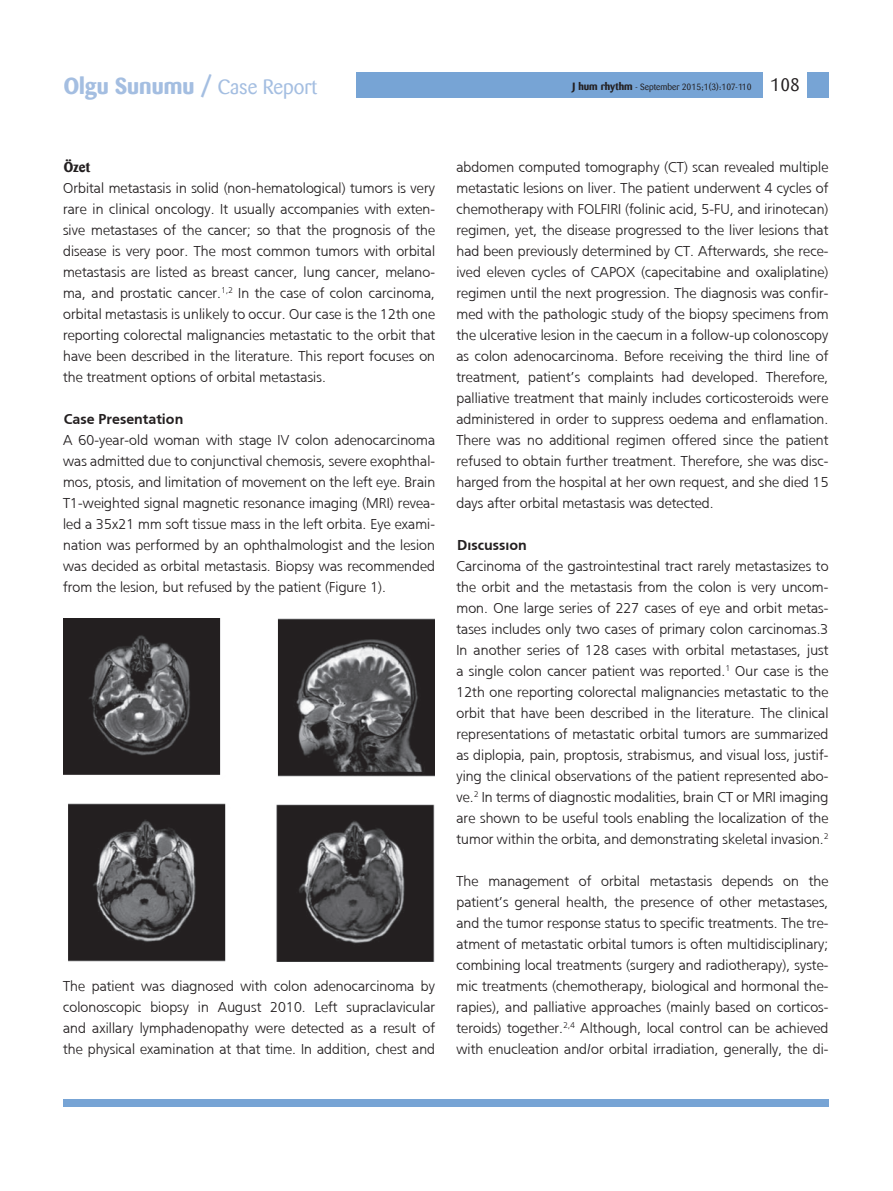
<style>
.page{position:relative;width:893px;height:1191px;background:#fff}
.page>*{position:absolute;margin:0;border:0;box-sizing:border-box;transform-origin:0 0}
.t1{font:700 23.1px "Barmeno";color:#a4bee1}
.t2{font:300 14.25px/21px "Frutiger";color:#231f20;text-align:justify}
.t3{font:700 14.25px "Frutiger";color:#231f20}
.t4{font:700 14.25px "Barmeno";color:#231f20}
.t5{font:9px "Barmeno";color:#231f20}
.s1{font-weight:400;font-size:20.55px}
.s2{font-weight:700;font-size:10.5px}
.s3{font-size:18px}
</style>
<div class="page">
<div style="left:64px;top:1099px;width:765px;height:7px;background:#77a4d5"></div>
<div style="left:356px;top:72px;width:473px;height:26px;background:#77a4d5"></div>
<div style="left:763px;top:70px;width:44px;height:29px;background:#fff"></div>
<img style="left:64px;top:618px;width:371px;height:343px">
<h1 class="t1" style="left:64px;top:72px;width:255px">Olgu Sunumu / <span class="s1">Case Report</span></h1>
<p class="t5" style="left:573px;top:82px;width:229px"><span class="s2">J hum rhythm</span> - September 2015;1(3):107-110 <span class="s3">108</span></p>
<p class="t4" style="left:64px;top:158px;width:28px">Özet</p>
<p class="t2" style="left:64px;top:177px;width:374px">Orbital metastasis in solid (non-hematological) tumors is very rare in clinical oncology. It usually accompanies with exten&shy;sive metastases of the cancer; so that the prognosis of the disease is very poor. The most common tumors with orbital metastasis are listed as breast cancer, lung cancer, melano&shy;ma, and prostatic cancer.<sup>1,2</sup> In the case of colon carcinoma, orbital metastasis is unlikely to occur. Our case is the 12th one reporting colorectal malignancies metastatic to the orbit that have been described in the literature. This report focuses on the treatment options of orbital metastasis.</p>
<p class="t3" style="left:64px;top:411px;width:121px">Case Presentation</p>
<p class="t2" style="left:64px;top:429px;width:374px">A 60-year-old woman with stage IV colon adenocarcinoma was admitted due to conjunctival chemosis, severe exophthal&shy;mos, ptosis, and limitation of movement on the left eye. Brain T1-weighted signal magnetic resonance imaging (MRI) revea&shy;led a 35x21 mm soft tissue mass in the left orbita. Eye exami&shy;nation was performed by an ophthalmologist and the lesion was decided as orbital metastasis. Biopsy was recommended from the lesion, but refused by the patient (Figure 1).</p>
<p class="t2" style="left:64px;top:975px;width:374px">The patient was diagnosed with colon adenocarcinoma by colonoscopic biopsy in August 2010. Left supraclavicular and axillary lymphadenopathy were detected as a result of the physical examination at that time. In addition, chest and</p>
<p class="t2" style="left:457px;top:156px;width:374px">abdomen computed tomography (CT) scan revealed multiple metastatic lesions on liver. The patient underwent 4 cycles of chemotherapy with FOLFIRI (folinic acid, 5-FU, and irinotecan) regimen, yet, the disease progressed to the liver lesions that had been previously determined by CT. Afterwards, she rece&shy;ived eleven cycles of CAPOX (capecitabine and oxaliplatine) regimen until the next progression. The diagnosis was confir&shy;med with the pathologic study of the biopsy specimens from the ulcerative lesion in the caecum in a follow-up colonoscopy as colon adenocarcinoma. Before receiving the third line of treatment, patient’s complaints had developed. Therefore, palliative treatment that mainly includes corticosteroids were administered in order to suppress oedema and enflamation.<br>There was no additional regimen offered since the patient refused to obtain further treatment. Therefore, she was disc&shy;harged from the hospital at her own request, and she died 15 days after orbital metastasis was detected.</p>
<p class="t3" style="left:457px;top:536px;width:71px">Dıscussıon</p>
<p class="t2" style="left:457px;top:555px;width:374px">Carcinoma of the gastrointestinal tract rarely metastasizes to the orbit and the metastasis from the colon is very uncom&shy;mon. One large series of 227 cases of eye and orbit metas&shy;tases includes only two cases of primary colon carcinomas.3<br>In another series of 128 cases with orbital metastases, just a single colon cancer patient was reported.<sup>1</sup> Our case is the 12th one reporting colorectal malignancies metastatic to the orbit that have been described in the literature. The clinical representations of metastatic orbital tumors are summarized as diplopia, pain, proptosis, strabismus, and visual loss, justif&shy;ying the clinical observations of the patient represented abo&shy;ve.<sup>2</sup> In terms of diagnostic modalities, brain CT or MRI imaging are shown to be useful tools enabling the localization of the tumor within the orbita, and demonstrating skeletal invasion.<sup>2</sup></p>
<p class="t2" style="left:457px;top:870px;width:374px">The management of orbital metastasis depends on the patient’s general health, the presence of other metastases, and the tumor response status to specific treatments. The tre&shy;atment of metastatic orbital tumors is often multidisciplinary; combining local treatments (surgery and radiotherapy), syste&shy;mic treatments (chemotherapy, biological and hormonal the&shy;rapies), and palliative approaches (mainly based on corticos&shy;teroids) together.<sup>2,4</sup> Although, local control can be achieved with enucleation and/or orbital irradiation, generally, the di-</p>
</div>
